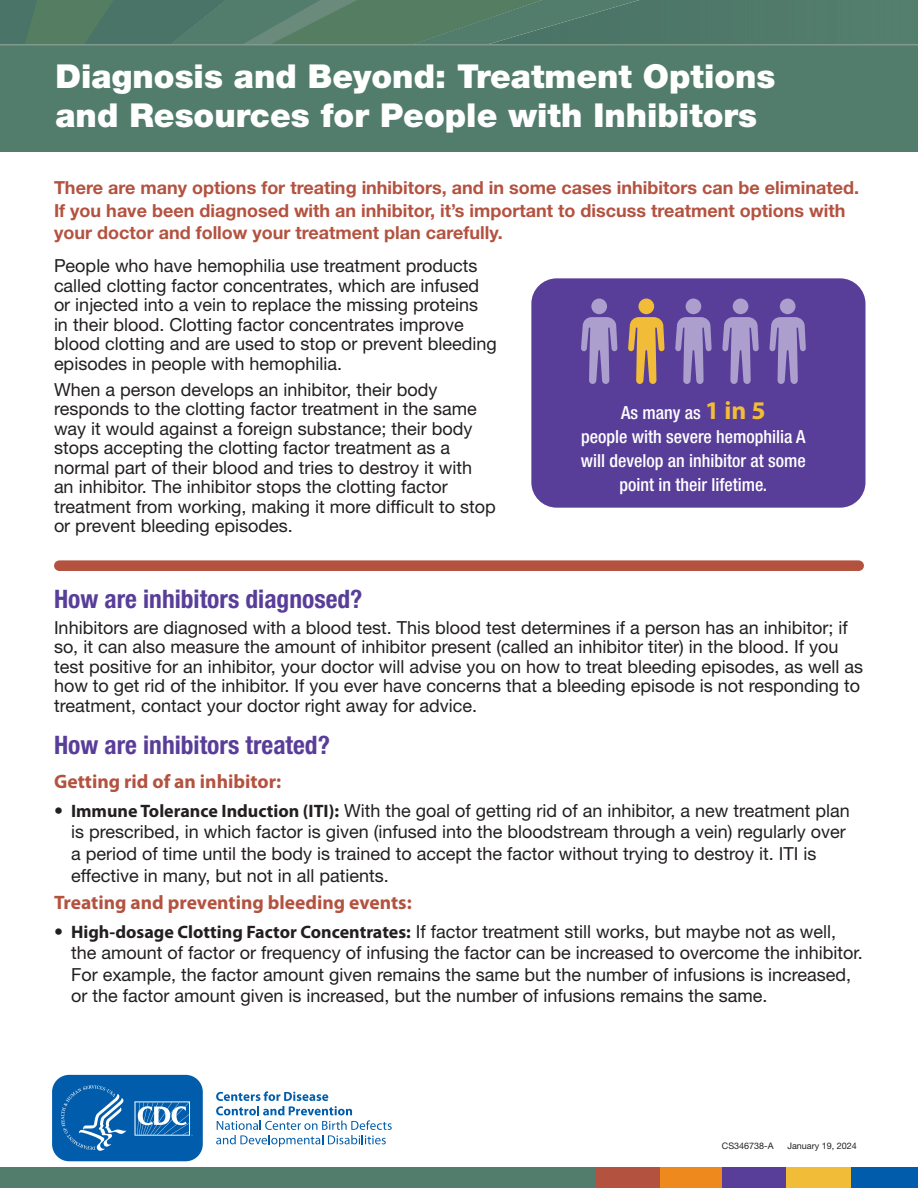
<style>
.page{position:relative;width:918px;height:1188px;background:#fff}
.page>*{position:absolute;margin:0;border:0;box-sizing:border-box;transform-origin:0 0}
.H1-_title{font:900 33px/39px "Helvetica Neue LT Std";color:#fff}
.t1{font:700 condensed 25.5px "Helvetica Neue LT Std";color:#593e99}
.t2{font:700 19.5px "Myriad Pro";color:#b45240}
.t3{font:18px/19.5px "Helvetica Neue LT Std";color:#231f20}
.P_FIRST_PARA{font:700 18px/22.5px "Helvetica Neue LT Std";color:#b45240}
.P_factoids{font:500 condensed 18px/24px "Helvetica Neue LT Std";color:#fff;text-align:center}
.t4{font:9px "Helvetica Neue LT Std";color:#231f20}
.s1{font-family:"Myriad Pro";font-weight:700;font-stretch:normal;font-size:25.5px;color:#f1bc37}
.s2{font-family:"Myriad Pro";font-weight:700}
</style>
<div class="page">
<svg style="left:0;top:0;width:918px;height:44px"></svg>
<div style="left:0;top:1167px;width:597px;height:21px;background:#527d6d"></div>
<div style="left:658px;top:1167px;width:65px;height:21px;background:#ed891d"></div>
<div style="left:722px;top:1167px;width:65px;height:21px;background:#593e99"></div>
<div style="left:787px;top:1167px;width:64px;height:21px;background:#f1bc37"></div>
<div style="left:851px;top:1167px;width:67px;height:21px;background:#015dab"></div>
<div style="left:595px;top:1167px;width:64px;height:21px;background:#b45240"></div>
<div style="left:0;top:45px;width:918px;height:107px;background:#527d6d"></div>
<hr style="left:0;top:44px;width:918px;height:1px;background:#809a8e">
<svg style="left:216px;top:1091px;width:176px;height:56px"></svg>
<svg style="left:52px;top:1074px;width:151px;height:88px"></svg>
<div style="left:531px;top:278px;width:335px;height:230px;background:#593e99;border-radius:25px"></div>
<svg style="left:581px;top:299px;width:36px;height:85px"></svg>
<svg style="left:628px;top:299px;width:36px;height:85px"></svg>
<svg style="left:675px;top:299px;width:37px;height:85px"></svg>
<svg style="left:722px;top:299px;width:37px;height:85px"></svg>
<svg style="left:770px;top:299px;width:36px;height:85px"></svg>
<div style="left:59px;top:560px;width:800px;height:11px;background:#b45240"></div>
<h1 class="H1-_title" style="left:56px;top:57px;width:722px">Diagnosis and Beyond: Treatment Options and Resources for People with Inhibitors</h1>
<p class="P_FIRST_PARA" style="left:54px;top:176px;width:807px">There are many options for treating inhibitors, and in some cases inhibitors can be eliminated.<br>If you have been diagnosed with an inhibitor, it’s important to discuss treatment options with your doctor and follow your treatment plan carefully.</p>
<p class="t3" style="left:54px;top:256px;width:444px">People who have hemophilia use treatment products called clotting factor concentrates, which are infused or injected into a vein to replace the missing proteins<br>in their blood. Clotting factor concentrates improve blood clotting and are used to stop or prevent bleeding episodes in people with hemophilia.</p>
<p class="t3" style="left:54px;top:380px;width:443px">When a person develops an inhibitor, their body responds to the clotting factor treatment in the same way it would against a foreign substance; their body stops accepting the clotting factor treatment as a normal part of their blood and tries to destroy it with an inhibitor. The inhibitor stops the clotting factor treatment from working, making it more difficult to stop or prevent bleeding episodes.</p>
<p class="P_factoids" style="left:581px;top:400px;width:226px">As many as <span class="s1">1 in 5<br></span>people with severe hemophilia A will develop an inhibitor at some point in their lifetime.</p>
<h2 class="t1" style="left:54px;top:583px;width:310px">How are inhibitors diagnosed?</h2>
<p class="t3" style="left:54px;top:618px;width:811px">Inhibitors are diagnosed with a blood test. This blood test determines if a person has an inhibitor; if so, it can also measure the amount of inhibitor present (called an inhibitor titer) in the blood. If you test positive for an inhibitor, your doctor will advise you on how to treat bleeding episodes, as well as how to get rid of the inhibitor. If you ever have concerns that a bleeding episode is not responding to treatment, contact your doctor right away for advice.</p>
<h2 class="t1" style="left:54px;top:729px;width:277px">How are inhibitors treated?</h2>
<h3 class="t2" style="left:54px;top:771px;width:229px">Getting rid of an inhibitor:</h3>
<p class="t3" style="left:71px;top:799px;width:780px;line-height:21.6px;text-indent:-17px">• <span class="s2">Immune Tolerance Induction (ITI):</span> With the goal of getting rid of an inhibitor, a new treatment plan is prescribed, in which factor is given (infused into the bloodstream through a vein) regularly over a period of time until the body is trained to accept the factor without trying to destroy it. ITI is effective in many, but not in all patients.</p>
<h3 class="t2" style="left:54px;top:892px;width:359px">Treating and preventing bleeding events:</h3>
<p class="t3" style="left:71px;top:920px;width:793px;line-height:21.6px;text-indent:-17px">• <span class="s2">High-dosage Clotting Factor Concentrates:</span> If factor treatment still works, but maybe not as well, the amount of factor or frequency of infusing the factor can be increased to overcome the inhibitor.<br>For example, the factor amount given remains the same but the number of infusions is increased, or the factor amount given is increased, but the number of infusions remains the same.</p>
<p class="t4" style="left:722px;top:1140px;width:53px">CS346738-A</p>
<p class="t4" style="left:787px;top:1140px;width:71px">January 19, 2024</p>
</div>
